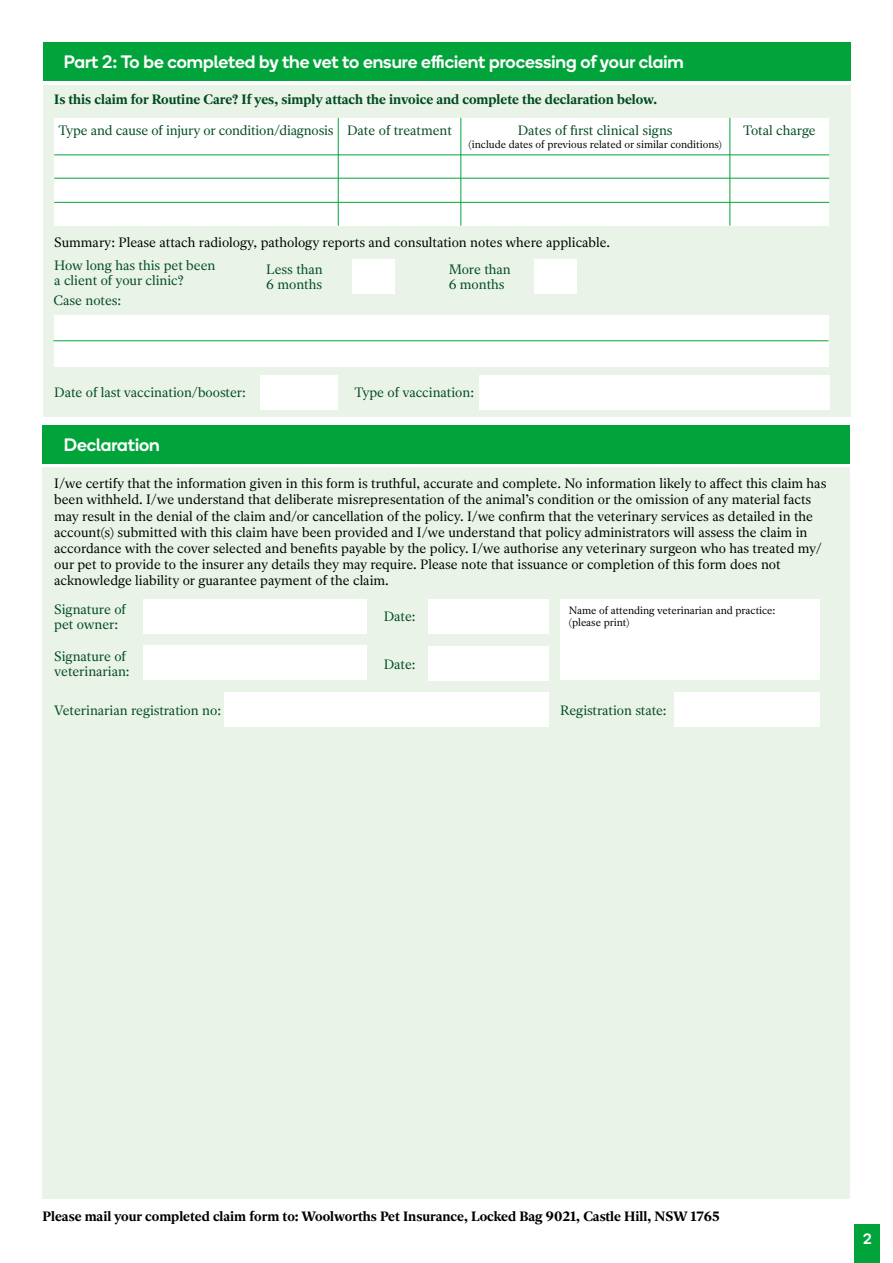
<style>
.page{position:relative;width:893px;height:1263px;background:#fff}
.page>*{position:absolute;margin:0;border:0;box-sizing:border-box;transform-origin:0 0}
.t1{font:500 18px "Fresh Sans";color:#fff}
.t2{font:500 15px "Fresh Sans";color:#fff}
.t3{font:13.5px/16.2px "Fresh Serif";color:#000}
.t4{font:13.5px/15px "Fresh Serif";color:#004b22}
.t5{font:700 13.5px "Fresh Serif";color:#000}
.t6{font:700 13.5px "Fresh Serif";color:#004b22}
.t7{font:10.5px/12.6px "Fresh Serif";color:#000}
</style>
<div class="page">
<div style="left:43px;top:468px;width:807px;height:731px;background:#e9f3e7"></div>
<div style="left:43px;top:425px;width:807px;height:38px;background:#00a43a"></div>
<div style="left:560px;top:599px;width:260px;height:81px;background:#fff"></div>
<div style="left:144px;top:646px;width:223px;height:34px;background:#fff"></div>
<div style="left:144px;top:599px;width:223px;height:34px;background:#fff"></div>
<div style="left:428px;top:599px;width:121px;height:34px;background:#fff"></div>
<div style="left:428px;top:647px;width:121px;height:34px;background:#fff"></div>
<div style="left:674px;top:692px;width:146px;height:34px;background:#fff"></div>
<div style="left:224px;top:692px;width:325px;height:34px;background:#fff"></div>
<div style="left:43px;top:85px;width:807px;height:332px;background:#e9f3e7"></div>
<div style="left:43px;top:43px;width:807px;height:38px;background:#00a43a"></div>
<div style="left:352px;top:260px;width:43px;height:34px;background:#fff"></div>
<div style="left:261px;top:375px;width:77px;height:34px;background:#fff"></div>
<div style="left:479px;top:375px;width:350px;height:34px;background:#fff"></div>
<div style="left:534px;top:260px;width:43px;height:34px;background:#fff"></div>
<div style="left:54px;top:118px;width:775px;height:108px;background:#fff"></div>
<div style="left:54px;top:315px;width:775px;height:52px;background:#fff"></div>
<hr style="left:54px;top:178px;width:775px;height:1px;background:#00a43a">
<hr style="left:54px;top:155px;width:775px;height:1px;background:#00a43a">
<hr style="left:54px;top:202px;width:775px;height:1px;background:#00a43a">
<hr style="left:54px;top:341px;width:774px;height:1px;background:#00a43a">
<hr style="left:338px;top:118px;width:1px;height:108px;background:#00a43a">
<hr style="left:461px;top:118px;width:1px;height:108px;background:#00a43a">
<hr style="left:730px;top:118px;width:1px;height:108px;background:#00a43a">
<div style="left:855px;top:1225px;width:25px;height:38px;background:#00a43a"></div>
<h1 class="t1" style="left:64px;top:50px;width:621px">Part 2: To be completed by the vet to ensure efficient processing of your claim</h1>
<p class="t6" style="left:54px;top:91px;width:604px">Is this claim for Routine Care? If yes, simply attach the invoice and complete the declaration below.</p>
<p class="t4" style="left:59px;top:124px;width:395px">Type and cause of injury or condition/diagnosis Date of treatment</p>
<p class="t4" style="left:518px;top:124px;width:156px">Dates of first clinical signs</p>
<p class="t7" style="left:469px;top:138px;width:255px">(include dates of previous related or similar conditions)</p>
<p class="t4" style="left:743px;top:124px;width:74px">Total charge</p>
<p class="t3" style="left:54px;top:235px;width:557px">Summary: Please attach radiology, pathology reports and consultation notes where applicable.</p>
<p class="t4" style="left:54px;top:258px;width:163px">How long has this pet been a client of your clinic?</p>
<p class="t4" style="left:53px;top:293px;width:69px">Case notes:</p>
<p class="t4" style="left:266px;top:262px;width:58px">Less than<br>6 months</p>
<p class="t4" style="left:449px;top:262px;width:64px">More than<br>6 months</p>
<p class="t4" style="left:54px;top:385px;width:193px">Date of last vaccination/booster:</p>
<p class="t4" style="left:355px;top:385px;width:121px">Type of vaccination:</p>
<h1 class="t1" style="left:64px;top:433px;width:98px">Declaration</h1>
<p class="t3" style="left:54px;top:476px;width:774px">I/we certify that the information given in this form is truthful, accurate and complete. No information likely to affect this claim has been withheld. I/we understand that deliberate misrepresentation of the animal’s condition or the omission of any material facts may result in the denial of the claim and/or cancellation of the policy. I/we confirm that the veterinary services as detailed in the account(s) submitted with this claim have been provided and I/we understand that policy administrators will assess the claim in accordance with the cover selected and benefits payable by the policy. I/we authorise any veterinary surgeon who has treated my/ our pet to provide to the insurer any details they may require. Please note that issuance or completion of this form does not acknowledge liability or guarantee payment of the claim.</p>
<p class="t7" style="left:569px;top:604px;width:208px">Name of attending veterinarian and practice: (please print)</p>
<p class="t4" style="left:54px;top:602px;width:74px">Signature of pet owner:</p>
<p class="t4" style="left:384px;top:609px;width:33px">Date:</p>
<p class="t4" style="left:384px;top:657px;width:33px">Date:</p>
<p class="t4" style="left:54px;top:649px;width:77px">Signature of veterinarian:</p>
<p class="t4" style="left:54px;top:703px;width:168px">Veterinarian registration no:</p>
<p class="t4" style="left:560px;top:703px;width:108px">Registration state:</p>
<p class="t5" style="left:43px;top:1208px;width:679px">Please mail your completed claim form to: Woolworths Pet Insurance, Locked Bag 9021, Castle Hill, NSW 1765</p>
<p class="t2" style="left:863px;top:1229px;width:10px">2</p>
</div>
